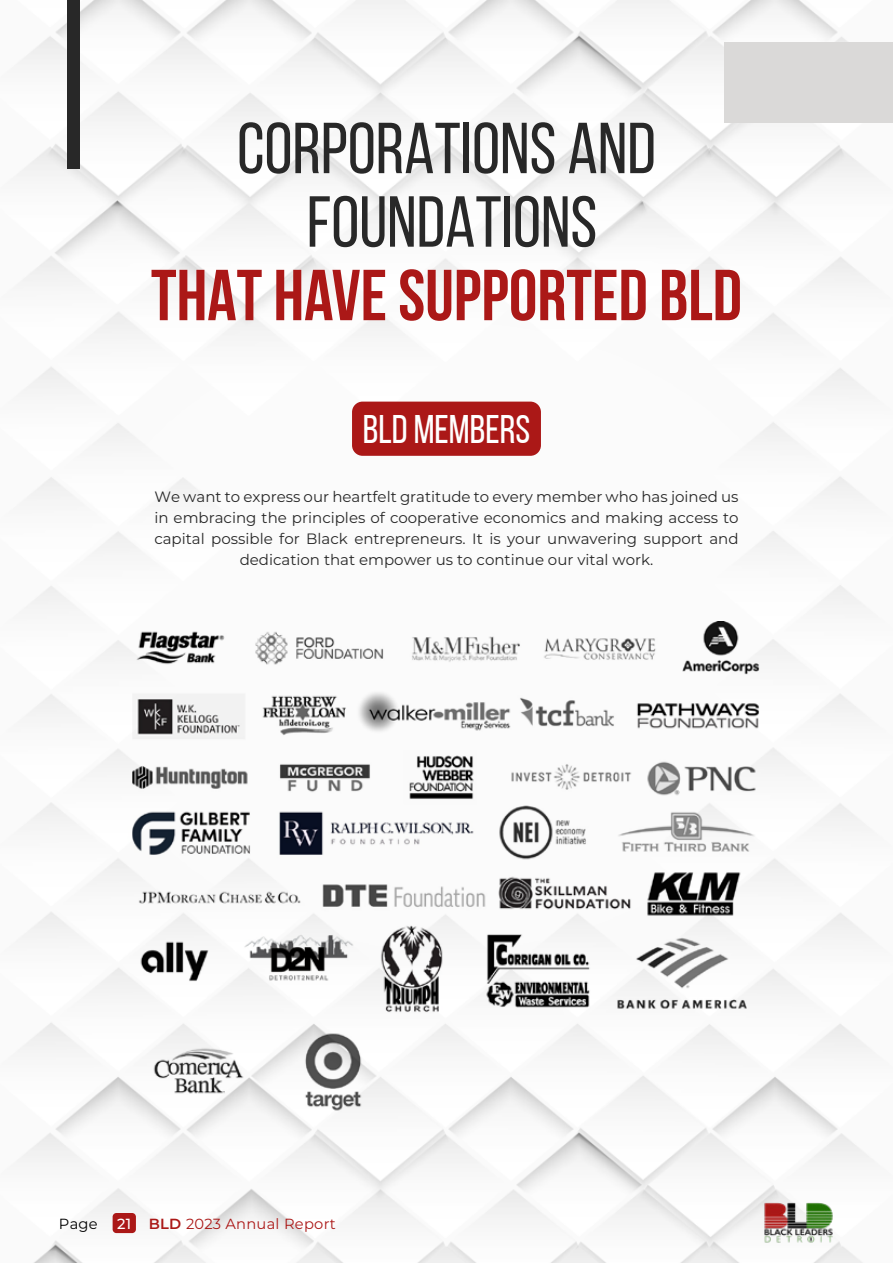
<style>
.page{position:relative;width:893px;height:1263px;background:#fff}
.page>*{position:absolute;margin:0;border:0;box-sizing:border-box;transform-origin:0 0}
.t1{font:72px/73.5px "Bebas Neue";color:#282828;text-align:center}
.t2{font:700 72px "Bebas Neue";color:#ab1817}
.t3{font:39.9px "Bebas Neue";color:#fff}
.t4{font:100 15px/21px "Montserrat";color:#282828;text-align:center}
.t5{font:100 14.7px "Montserrat";letter-spacing:.02em;color:#ab1817}
.t6{font:100 14.7px "Montserrat";color:#000}
.s1{color:#fff}
</style>
<div class="page">
<img style="left:16px;top:0;width:877px;height:1263px">
<img style="left:763px;top:1202px;width:71px;height:42px">
<div style="left:113px;top:1213px;width:23px;height:20px;background:#ab1817;border-radius:4px"></div>
<div style="left:352px;top:402px;width:189px;height:54px;background:#ab1817;border-radius:11px"></div>
<img style="left:119px;top:621px;width:655px;height:494px">
<div style="left:724px;top:42px;width:169px;height:80px;background:#dad9d8"></div>
<div style="left:67px;top:0;width:13px;height:169px;background:#282828"></div>
<h1 class="t1" style="left:237px;top:111px;width:420px">CORPORATIONS AND<br>FOUNDATIONS</h1>
<h1 class="t2" style="left:151px;top:256px;width:593px">THAT HAVE SUPPORTED BLD</h1>
<h2 class="t3" style="left:363px;top:408px;width:169px">BLD MEMBERS</h2>
<p class="t4" style="left:154px;top:485px;width:586px">We want to express our heartfelt gratitude to every member who has joined us in embracing the principles of cooperative economics and making access to capital possible for Black entrepreneurs. It is your unwavering support and dedication that empower us to continue our vital work.</p>
<p class="t6" style="left:59px;top:1214px;width:40px">Page</p>
<p class="t5" style="left:117px;top:1214px;width:220px"><span class="s1">21</span> BLD 2023 Annual Report</p>
</div>
